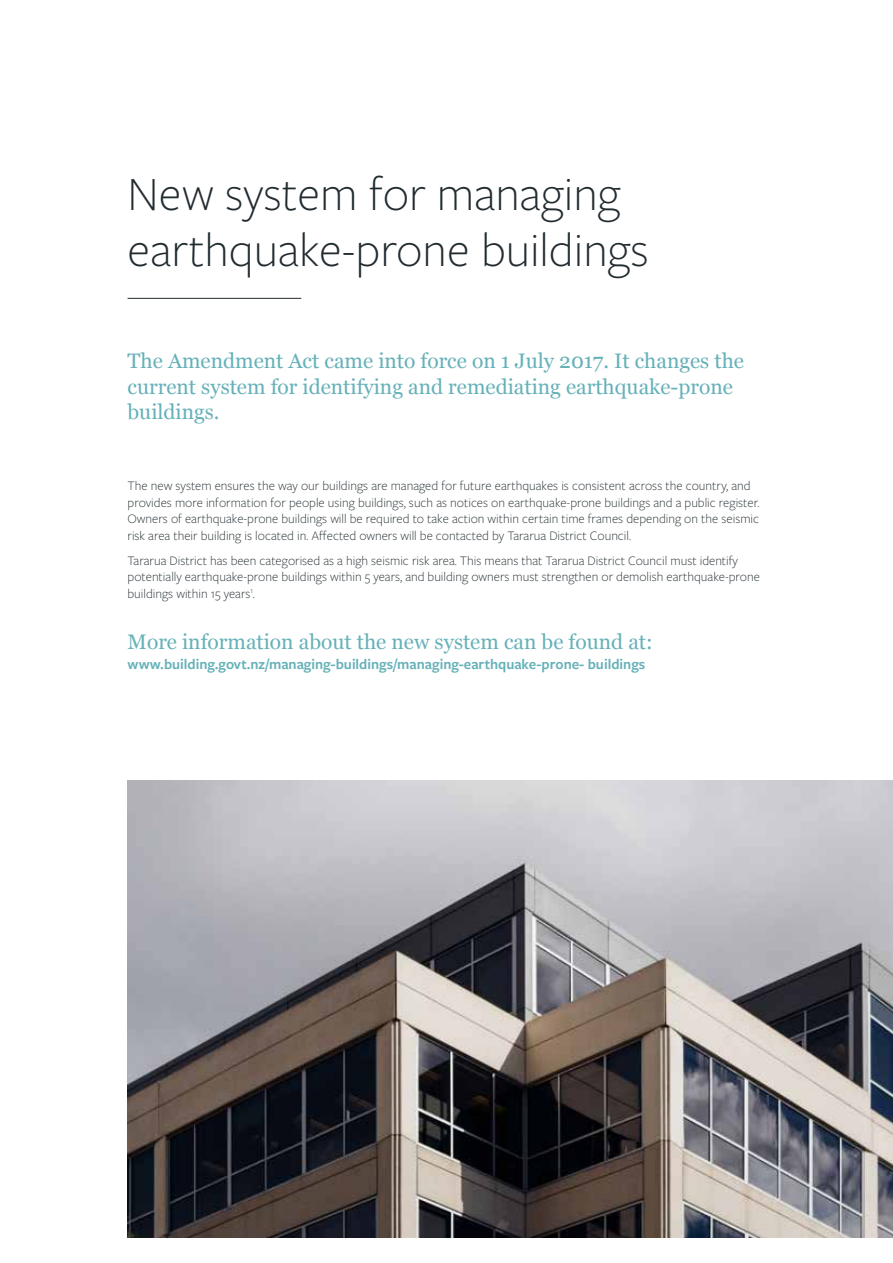
<style>
.page{position:relative;width:893px;height:1263px;background:#fff}
.page>*{position:absolute;margin:0;border:0;box-sizing:border-box;transform-origin:0 0}
.t1{font:300 49.5px/55.5px "Freight Sans Pro";color:#212b30}
.t2{font:21px/25.5px "Georgia";color:#65b1b8}
.t3{font:600 15px "Freight Sans Pro";color:#65b1b8}
.t4{font:300 13.5px/16.5px "Freight Sans Pro";color:#212b30}
</style>
<div class="page">
<img style="left:128px;top:780px;width:765px;height:457px">
<hr style="left:128px;top:298px;width:173px;height:1px;background:#212b30">
<h1 class="t1" style="left:128px;top:164px;width:523px">New system for managing earthquake-prone buildings</h1>
<h2 class="t2" style="left:128px;top:348px;width:618px">The Amendment Act came into force on 1 July 2017. It changes the current system for identifying and remediating earthquake-prone buildings.</h2>
<p class="t4" style="left:128px;top:477px;width:633px">The new system ensures the way our buildings are managed for future earthquakes is consistent across the country, and provides more information for people using buildings, such as notices on earthquake-prone buildings and a public register.<br>Owners of earthquake-prone buildings will be required to take action within certain time frames depending on the seismic risk area their building is located in. Affected owners will be contacted by Tararua District Council.</p>
<p class="t4" style="left:128px;top:551px;width:634px">Tararua District has been categorised as a high seismic risk area. This means that Tararua District Council must identify potentially earthquake-prone buildings within 5 years, and building owners must strengthen or demolish earthquake-prone buildings within 15 years<sup>1</sup>.</p>
<h2 class="t2" style="left:128px;top:628px;width:527px">More information about the new system can be found at:</h2>
<p class="t3" style="left:128px;top:654px;width:519px">www.building.govt.nz/managing-buildings/managing-earthquake-prone- buildings</p>
</div>
